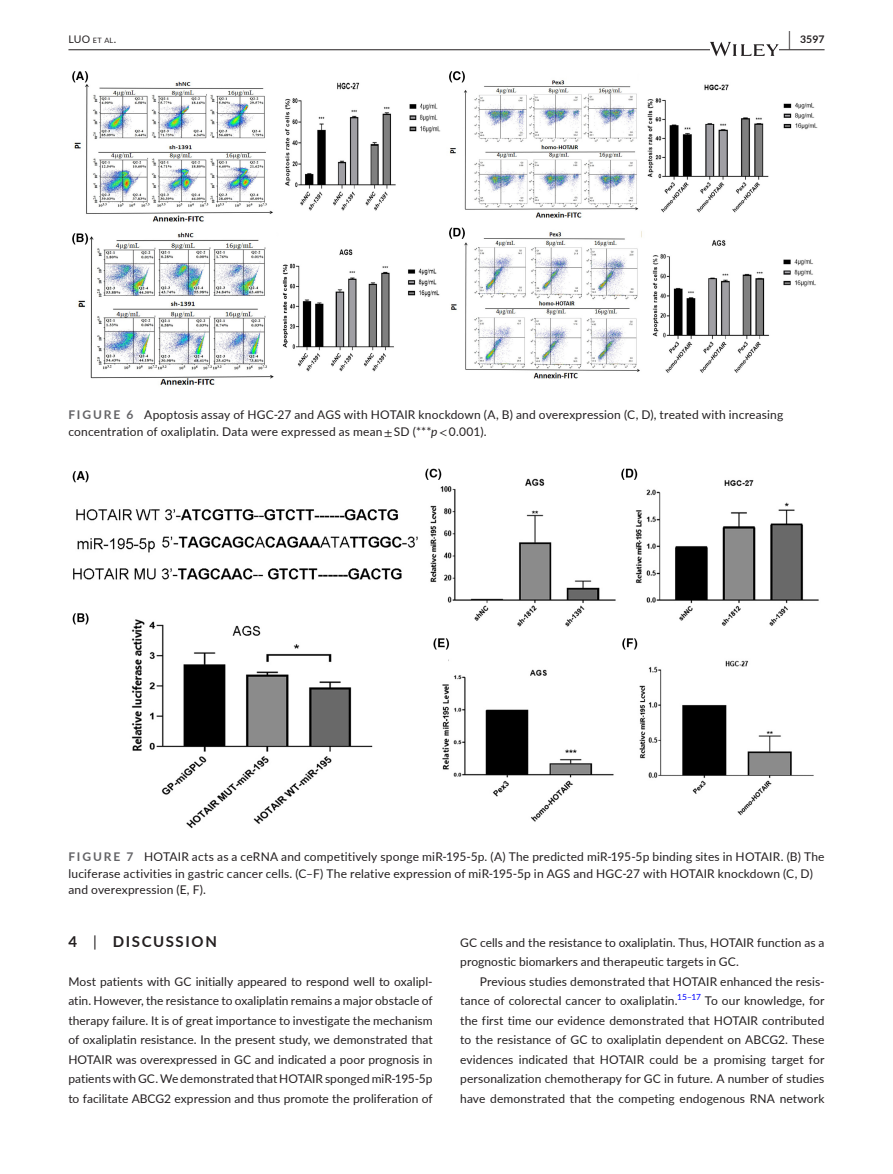
<style>
.page{position:relative;width:893px;height:1174px;background:#fff}
.page>*{position:absolute;margin:0;border:0;box-sizing:border-box;transform-origin:0 0}
.t1{font:700 15px "Lato";letter-spacing:.11em;color:#231f20}
.t2{font:12px/19.5px "Lato";letter-spacing:.01em;color:#231f20}
.t3{font:10.5px "Lato";color:#231f20}
.t4{font:700 10.5px "Lato";color:#231f20}
.s1{font-size:7.35px}
.s2{font-size:19.5px}
.s3{font-weight:700;color:#636366}
.s4{font-family:"STIX"}
.s5{font-style:italic}
.s6{font-weight:400}
</style>
<div class="page">
<hr style="left:68px;top:49px;width:756px;height:1px;background:#231f20">
<svg style="left:710px;top:42px;width:69px;height:14px"></svg>
<img style="left:72px;top:71px;width:746px;height:314px">
<img style="left:72px;top:468px;width:747px;height:361px">
<p class="t3" style="left:68px;top:31px;width:49px">LUO <span class="s1">et al</span>.</p>
<p class="t4" style="left:789px;top:31px;width:37px"><span class="s2">|</span> 3597</p>
<p class="t2" style="left:68px;top:406px;width:716px;line-height:16.5px"><span class="s3">FIGURE 6</span> Apoptosis assay of HGC-27 and AGS with HOTAIR knockdown (A, B) and overexpression (C, D), treated with increasing concentration of oxaliplatin. Data were expressed as mean <span class="s4">±</span> SD (***<span class="s5">p</span><span class="s4">&lt;</span> 0.001).</p>
<p class="t2" style="left:68px;top:848px;width:758px;line-height:16.5px"><span class="s3">FIGURE 7</span> HOTAIR acts as a ceRNA and competitively sponge miR-195-5p. (A) The predicted miR-195-5p binding sites in HOTAIR. (B) The luciferase activities in gastric cancer cells. (C–F) The relative expression of miR-195-5p in AGS and HGC-27 with HOTAIR knockdown (C, D) and overexpression (E, F).</p>
<p class="t1" style="left:68px;top:930px;width:150px">4 <span class="s6">|</span> DISCUSSION</p>
<p class="t2" style="left:68px;top:971px;width:366px;text-align:justify">Most patients with GC initially appeared to respond well to oxalipl&shy;atin. However, the resistance to oxaliplatin remains a major obstacle of therapy failure. It is of great importance to investigate the mechanism of oxaliplatin resistance. In the present study, we demonstrated that HOTAIR was overexpressed in GC and indicated a poor prognosis in patients with GC. We demonstrated that HOTAIR sponged miR-195-5p to facilitate ABCG2 expression and thus promote the proliferation of</p>
<p class="t2" style="left:460px;top:932px;width:366px">GC cells and the resistance to oxaliplatin. Thus, HOTAIR function as a prognostic biomarkers and therapeutic targets in GC.</p>
<p class="t2" style="left:460px;top:971px;width:366px;text-align:justify;text-indent:20px">Previous studies demonstrated that HOTAIR enhanced the resis&shy;tance of colorectal cancer to oxaliplatin.<sup>15–17</sup> To our knowledge, for the first time our evidence demonstrated that HOTAIR contributed to the resistance of GC to oxaliplatin dependent on ABCG2. These evidences indicated that HOTAIR could be a promising target for personalization chemotherapy for GC in future. A number of studies have demonstrated that the competing endogenous RNA network</p>
</div>
